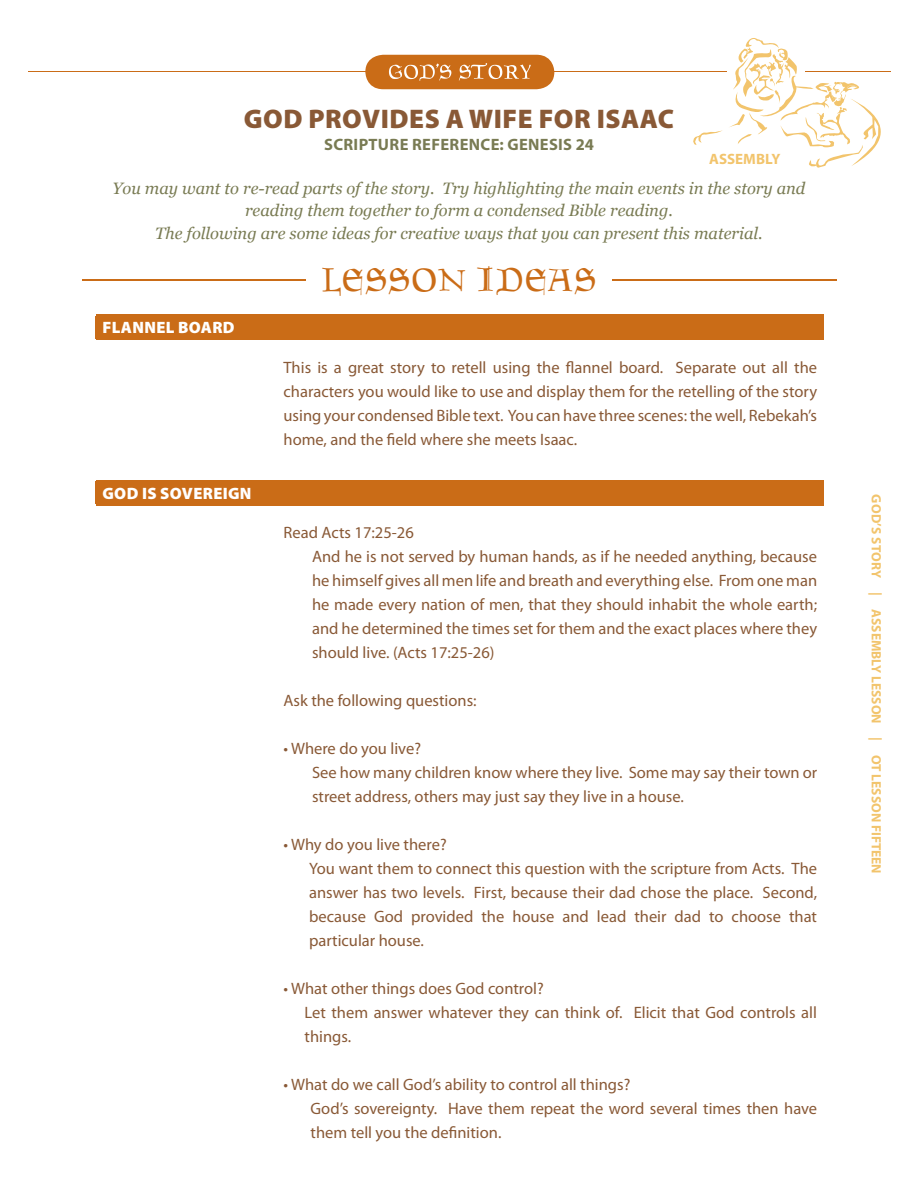
<style>
.page{position:relative;width:918px;height:1188px;background:#fff}
.page>*{position:absolute;margin:0;border:0;box-sizing:border-box;transform-origin:0 0}
.t1{font:45px "Goudament";color:#ca6c17}
.t2{font:900 27px "Myriad Pro";letter-spacing:.02em;color:#895936}
.t3{font:16.5px/24px "Myriad Pro";color:#895936}
.t4{font:italic 16.5px/22.5px "Georgia";color:#797b53;text-align:center}
.t5{font:700 16.5px "Myriad Pro";letter-spacing:.02em;color:#797b53}
.t6{font:900 16.5px "Myriad Pro";letter-spacing:.02em;color:#fff}
.t7{font:700 15px "Myriad Pro";color:#f2c46c}
.t8{font:700 13.5px "Myriad Pro";color:#f2c46c}
</style>
<div class="page">
<hr style="left:29px;top:72px;width:862px;height:1px;background:#ca6c17">
<svg style="left:365px;top:55px;width:189px;height:34px;background:#d07e34"></svg>
<svg style="left:693px;top:38px;width:198px;height:130px"></svg>
<hr style="left:82px;top:279px;width:755px;height:2px;background:#ca6c17">
<div style="left:306px;top:258px;width:306px;height:48px;background:#fff"></div>
<div style="left:96px;top:315px;width:727px;height:24px;background:#ca6c17"></div>
<hr style="left:822px;top:316px;width:2px;height:22px;background:#ca6c17">
<hr style="left:96px;top:314px;width:161px;height:2px;background:#ca6c17">
<hr style="left:257px;top:314px;width:21px;height:2px;background:#ca6c17">
<hr style="left:278px;top:314px;width:546px;height:2px;background:#ca6c17">
<hr style="left:96px;top:338px;width:161px;height:2px;background:#ca6c17">
<hr style="left:257px;top:338px;width:21px;height:2px;background:#ca6c17">
<hr style="left:278px;top:338px;width:546px;height:2px;background:#ca6c17">
<div style="left:96px;top:481px;width:727px;height:24px;background:#ca6c17"></div>
<hr style="left:822px;top:482px;width:2px;height:22px;background:#ca6c17">
<hr style="left:96px;top:480px;width:161px;height:2px;background:#ca6c17">
<hr style="left:257px;top:480px;width:21px;height:2px;background:#ca6c17">
<hr style="left:278px;top:480px;width:546px;height:2px;background:#ca6c17">
<hr style="left:96px;top:504px;width:161px;height:2px;background:#ca6c17">
<hr style="left:257px;top:504px;width:21px;height:2px;background:#ca6c17">
<hr style="left:278px;top:504px;width:546px;height:2px;background:#ca6c17">
<h2 class="t2" style="left:244px;top:104px;width:432px">GOD PROVIDES A WIFE FOR ISAAC</h2>
<p class="t5" style="left:324px;top:135px;width:271px">SCRIPTURE REFERENCE: GENESIS 24</p>
<p class="t4" style="left:112px;top:177px;width:695px">You may want to re-read parts of the story. Try highlighting the main events in the story and reading them together to form a condensed Bible reading.<br>The following are some ideas for creative ways that you can present this material.</p>
<p class="t7" style="left:709px;top:151px;width:73px">ASSEMBLY</p>
<p class="t6" style="left:102px;top:318px;width:134px">FLANNEL BOARD</p>
<p class="t6" style="left:102px;top:484px;width:151px">GOD IS SOVEREIGN</p>
<h1 class="t1" style="left:322px;top:264px;width:276px">LESSON IDEAS</h1>
<p class="t3" style="left:284px;top:355px;width:535px;text-align:justify">This is a great story to retell using the flannel board. Separate out all the characters you would like to use and display them for the retelling of the story using your condensed Bible text. You can have three scenes: the well, Rebekah’s home, and the field where she meets Isaac.</p>
<p class="t3" style="left:312px;top:521px;width:507px;text-indent:-28px">Read Acts 17:25-26<br>And he is not served by human hands, as if he needed anything, because he himself gives all men life and breath and everything else. From one man he made every nation of men, that they should inhabit the whole earth; and he determined the times set for them and the exact places where they should live. (Acts 17:25-26)</p>
<p class="t3" style="left:284px;top:689px;width:195px">Ask the following questions:</p>
<p class="t3" style="left:312px;top:737px;width:507px;text-indent:-28px">• Where do you live?<br>See how many children know where they live. Some may say their town or street address, others may just say they live in a house.</p>
<p class="t3" style="left:309px;top:833px;width:510px;text-indent:-26px">• Why do you live there?<br>You want them to connect this question with the scripture from Acts. The answer has two levels. First, because their dad chose the place. Second, because God provided the house and lead their dad to choose that particular house.</p>
<p class="t3" style="left:305px;top:977px;width:514px;text-indent:-21px">• What other things does God control?<br>Let them answer whatever they can think of. Elicit that God controls all things.</p>
<p class="t3" style="left:311px;top:1073px;width:508px;text-indent:-27px">• What do we call God’s ability to control all things?<br>God’s sovereignty. Have them repeat the word several times then have them tell you the definition.</p>
<p class="t8" style="left:884px;top:494px;width:381px;rotate:90deg">GOD’S STORY | ASSEMBLY LESSON | OT LESSON FIFTEEN</p>
</div>
